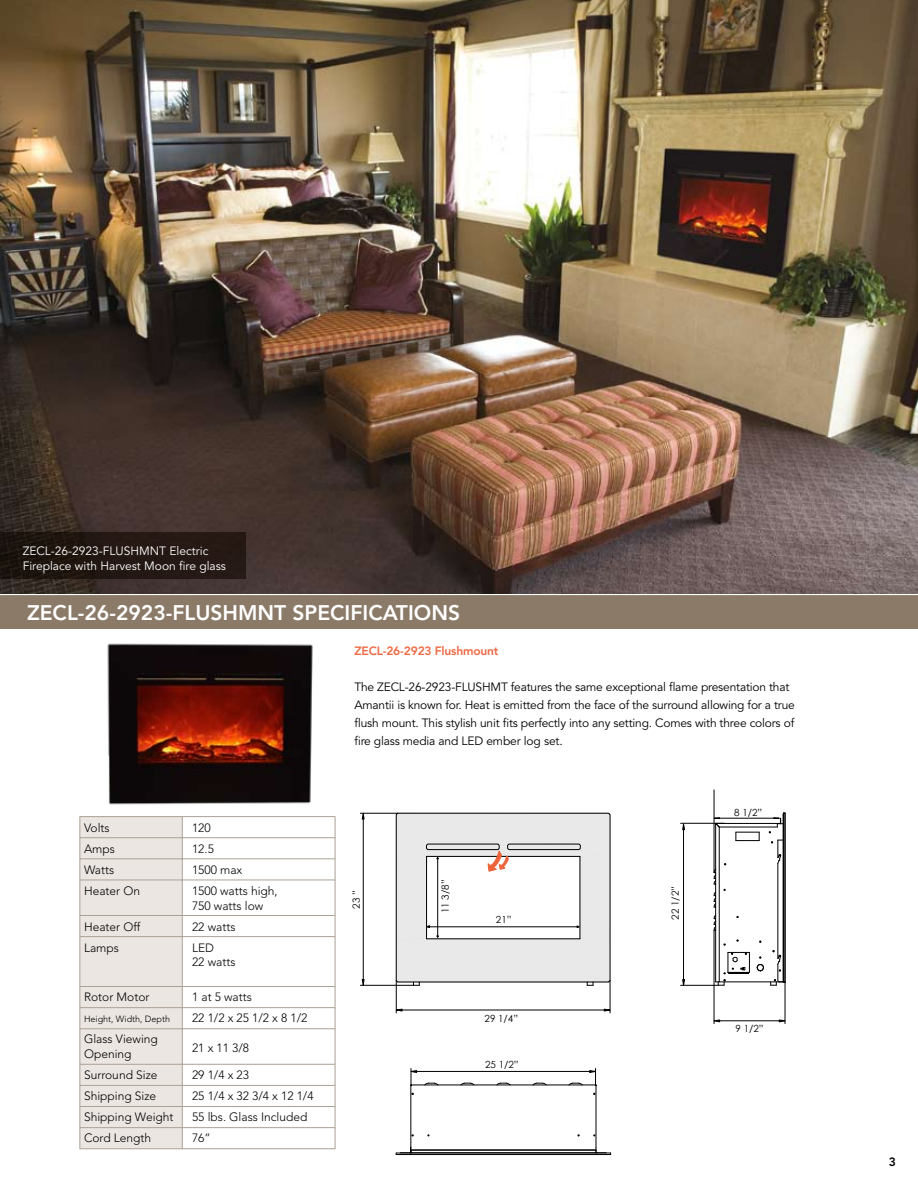
<style>
.page{position:relative;width:918px;height:1188px;background:#fff}
.page>*{position:absolute;margin:0;border:0;box-sizing:border-box;transform-origin:0 0}
.t1{font:800 21px "Avenir";color:#fff}
.t2{font:12px/18px "Avenir";letter-spacing:-.015em;color:#000}
.t3{font:300 12px/14.4px "Avenir";color:#000}
.t4{font:12px/14.4px "Avenir";color:#fff}
.t5{font:800 12px "Avenir";letter-spacing:-.015em;color:#ef6944}
.t6{font:800 12px "Avenir";color:#000}
.t7{font:9.9px "Century Gothic";color:#000}
.t8{font:300 9px "Avenir";color:#000}
</style>
<div class="page">
<div style="left:0;top:594px;width:918px;height:34px;background:#8b7a67"></div>
<hr style="left:0;top:591px;width:918px;height:4px;background:#fff">
<img style="left:0;top:0;width:918px;height:594px">
<div style="left:0;top:532px;width:245px;height:47px;background:#231813"></div>
<img style="left:107px;top:643px;width:206px;height:162px">
<hr style="left:714px;top:790px;width:1px;height:83px;background:#000">
<hr style="left:360px;top:813px;width:38px;height:1px;background:#000">
<hr style="left:360px;top:985px;width:53px;height:1px;background:#000">
<hr style="left:363px;top:819px;width:1px;height:160px;background:#000">
<svg style="left:362px;top:812px;width:2px;height:7px"></svg>
<svg style="left:362px;top:979px;width:2px;height:7px"></svg>
<hr style="left:396px;top:981px;width:1px;height:32px;background:#000">
<hr style="left:610px;top:981px;width:1px;height:32px;background:#000">
<hr style="left:402px;top:1010px;width:202px;height:1px;background:#000">
<svg style="left:395px;top:1009px;width:7px;height:2px"></svg>
<svg style="left:604px;top:1009px;width:7px;height:2px"></svg>
<hr style="left:681px;top:985px;width:37px;height:1px;background:#000">
<hr style="left:681px;top:823px;width:43px;height:1px;background:#000">
<hr style="left:683px;top:830px;width:1px;height:149px;background:#000">
<svg style="left:682px;top:979px;width:3px;height:7px"></svg>
<svg style="left:682px;top:823px;width:3px;height:7px"></svg>
<hr style="left:714px;top:930px;width:1px;height:94px;background:#000">
<hr style="left:785px;top:982px;width:1px;height:42px;background:#000">
<hr style="left:417px;top:1071px;width:173px;height:1px;background:#000">
<svg style="left:713px;top:1020px;width:73px;height:4px"></svg>
<hr style="left:411px;top:1085px;width:1px;height:62px;background:#000">
<hr style="left:411px;top:1085px;width:185px;height:1px;background:#000">
<hr style="left:411px;top:1150px;width:185px;height:1px;background:#000">
<hr style="left:411px;top:1152px;width:185px;height:1px;background:#000">
<hr style="left:396px;top:1153px;width:215px;height:1px;background:#000">
<hr style="left:396px;top:1154px;width:215px;height:1px;background:#000">
<hr style="left:596px;top:1085px;width:1px;height:62px;background:#000">
<svg style="left:396px;top:1147px;width:16px;height:7px"></svg>
<svg style="left:424px;top:1082px;width:15px;height:4px"></svg>
<svg style="left:410px;top:1069px;width:7px;height:17px"></svg>
<svg style="left:460px;top:1082px;width:15px;height:4px"></svg>
<svg style="left:595px;top:1147px;width:16px;height:7px"></svg>
<svg style="left:496px;top:1082px;width:15px;height:4px"></svg>
<svg style="left:532px;top:1082px;width:15px;height:4px"></svg>
<svg style="left:568px;top:1082px;width:15px;height:4px"></svg>
<svg style="left:589px;top:1069px;width:8px;height:17px"></svg>
<hr style="left:785px;top:813px;width:1px;height:169px;background:#000">
<svg style="left:711px;top:813px;width:74px;height:173px"></svg>
<hr style="left:79px;top:816px;width:103px;height:1px;background:#aca196">
<hr style="left:182px;top:816px;width:153px;height:1px;background:#aca196">
<hr style="left:182px;top:837px;width:153px;height:1px;background:#aca196">
<hr style="left:182px;top:858px;width:153px;height:1px;background:#aca196">
<svg style="left:335px;top:817px;width:1px;height:63px"></svg>
<hr style="left:182px;top:880px;width:153px;height:1px;background:#aca196">
<hr style="left:335px;top:880px;width:1px;height:35px;background:#aca196">
<hr style="left:182px;top:915px;width:153px;height:1px;background:#aca196">
<svg style="left:335px;top:916px;width:1px;height:20px"></svg>
<hr style="left:182px;top:936px;width:153px;height:1px;background:#aca196">
<hr style="left:335px;top:937px;width:1px;height:49px;background:#aca196">
<hr style="left:182px;top:986px;width:153px;height:1px;background:#aca196">
<hr style="left:182px;top:1007px;width:153px;height:1px;background:#aca196">
<svg style="left:335px;top:987px;width:1px;height:41px"></svg>
<hr style="left:182px;top:1028px;width:153px;height:1px;background:#aca196">
<hr style="left:335px;top:1029px;width:1px;height:35px;background:#aca196">
<hr style="left:182px;top:1064px;width:153px;height:1px;background:#aca196">
<hr style="left:182px;top:1085px;width:153px;height:1px;background:#aca196">
<hr style="left:182px;top:1106px;width:153px;height:1px;background:#aca196">
<hr style="left:182px;top:1127px;width:153px;height:1px;background:#aca196">
<svg style="left:79px;top:817px;width:104px;height:331px;background:#e6e0dc"></svg>
<svg style="left:335px;top:1065px;width:1px;height:83px"></svg>
<hr style="left:79px;top:1148px;width:103px;height:1px;background:#aca196">
<hr style="left:182px;top:1148px;width:153px;height:1px;background:#aca196">
<svg style="left:390px;top:813px;width:221px;height:173px"></svg>
<p class="t4" style="left:23px;top:544px;width:205px">ZECL-26-2923-FLUSHMNT Electric<br>Fireplace with Harvest Moon fire glass</p>
<h1 class="t1" style="left:27px;top:600px;width:435px">ZECL-26-2923-FLUSHMNT SPECIFICATIONS</h1>
<p class="t5" style="left:354px;top:644px;width:146px">ZECL-26-2923 FLUSHMOUNT</p>
<p class="t2" style="left:354px;top:678px;width:442px">The ZECL-26-2923-FLUSHMT features the same exceptional flame presentation that Amantii is known for. Heat is emitted from the face of the surround allowing for a true flush mount. This stylish unit fits perfectly into any setting. Comes with three colors of fire glass media and LED ember log set.</p>
<p class="t3" style="left:84px;top:821px;width:27px">Volts</p>
<p class="t3" style="left:192px;top:821px;width:20px">120</p>
<p class="t3" style="left:84px;top:842px;width:32px">Amps</p>
<p class="t3" style="left:192px;top:842px;width:23px">12.5</p>
<p class="t3" style="left:84px;top:863px;width:32px">Watts</p>
<p class="t3" style="left:192px;top:863px;width:52px">1500 max</p>
<p class="t3" style="left:84px;top:884px;width:58px">Heater On</p>
<p class="t3" style="left:192px;top:884px;width:87px">1500 watts high,<br>750 watts low</p>
<p class="t3" style="left:84px;top:919px;width:58px">Heater Off</p>
<p class="t3" style="left:192px;top:919px;width:45px">22 watts</p>
<p class="t3" style="left:84px;top:940px;width:36px">Lamps</p>
<p class="t3" style="left:192px;top:940px;width:45px">LED<br>22 watts</p>
<p class="t3" style="left:84px;top:990px;width:67px">Rotor Motor</p>
<p class="t3" style="left:192px;top:990px;width:61px">1 at 5 watts</p>
<p class="t8" style="left:84px;top:1014px;width:88px">Height, Width, Depth</p>
<p class="t3" style="left:192px;top:1011px;width:117px">22 1/2 x 25 1/2 x 8 1/2</p>
<p class="t3" style="left:84px;top:1032px;width:75px">Glass Viewing<br>Opening</p>
<p class="t3" style="left:192px;top:1040px;width:59px">21 x 11 3/8</p>
<p class="t3" style="left:84px;top:1067px;width:75px">Surround Size</p>
<p class="t3" style="left:192px;top:1067px;width:59px">29 1/4 x 23</p>
<p class="t3" style="left:84px;top:1088px;width:74px">Shipping Size</p>
<p class="t3" style="left:192px;top:1088px;width:123px">25 1/4 x 32 3/4 x 12 1/4</p>
<p class="t3" style="left:84px;top:1109px;width:91px">Shipping Weight</p>
<p class="t3" style="left:192px;top:1109px;width:117px">55 lbs. Glass Included</p>
<p class="t3" style="left:84px;top:1130px;width:69px">Cord Length</p>
<p class="t3" style="left:192px;top:1130px;width:20px">76”</p>
<p class="t7" style="left:350px;top:909px;width:20px;rotate:-90deg">23 ”</p>
<p class="t7" style="left:439px;top:913px;width:35px;rotate:-90deg">11 3/8”</p>
<p class="t7" style="left:669px;top:920px;width:35px;rotate:-90deg">22 1/2”</p>
<p class="t7" style="left:496px;top:914px;width:17px">21”</p>
<p class="t7" style="left:485px;top:1012px;width:35px">29 1/4”</p>
<p class="t7" style="left:485px;top:1059px;width:35px">25 1/2”</p>
<p class="t7" style="left:734px;top:806px;width:30px">8 1/2”</p>
<p class="t7" style="left:736px;top:1023px;width:30px">9 1/2”</p>
<p class="t6" style="left:889px;top:1154px;width:9px">3</p>
</div>
